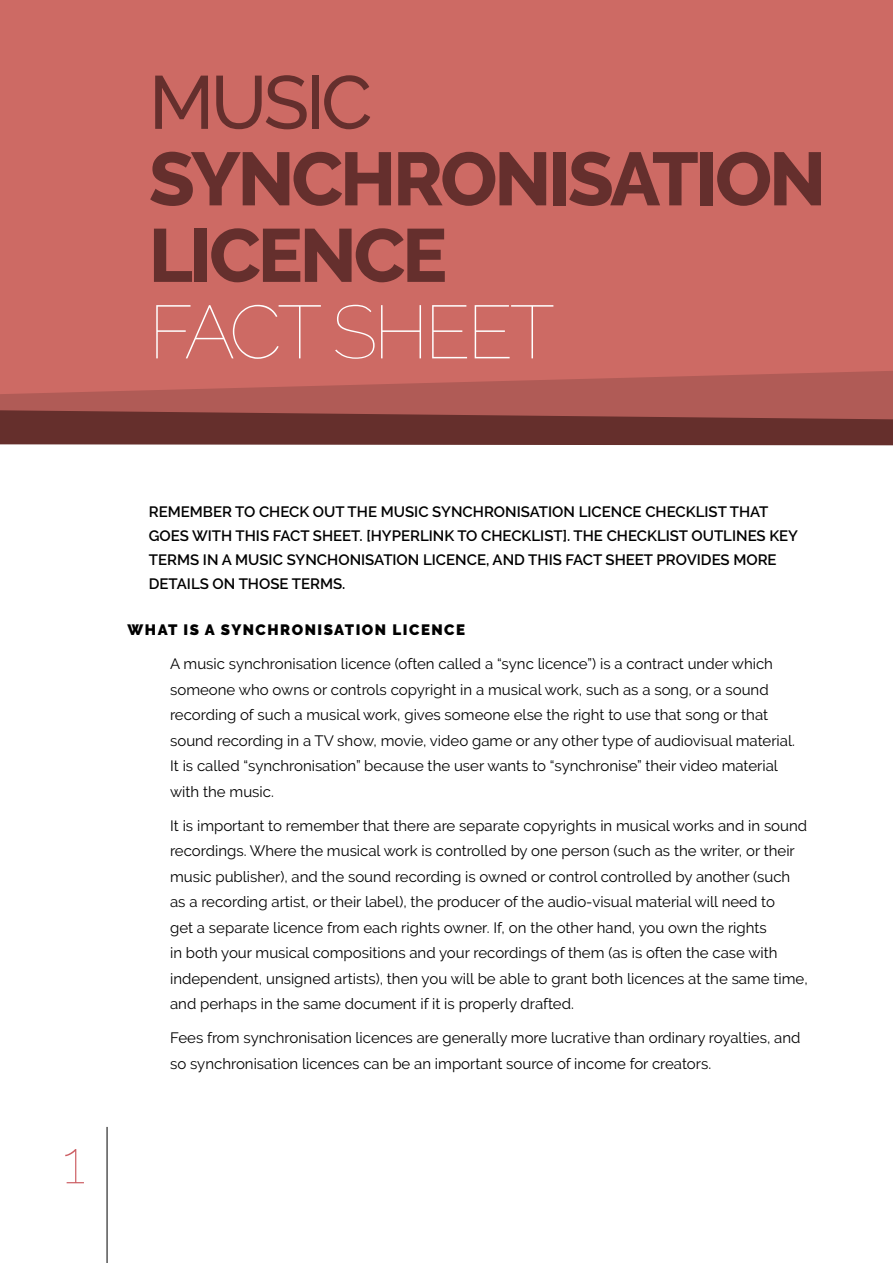
<style>
.page{position:relative;width:893px;height:1263px;background:#fff}
.page>*{position:absolute;margin:0;border:0;box-sizing:border-box;transform-origin:0 0}
.t1{font:800 75px/76.5px "Raleway";letter-spacing:-.04em;color:#652f2d}
.t2{font:100 75px "Raleway";letter-spacing:-.05em;color:#fff}
.t3{font:500 75px "Raleway";letter-spacing:-.05em;color:#652f2d}
.t4{font:100 60px "Raleway";color:#cc5e63}
.t5{font:15px/25.5px "Raleway";color:#000}
.t6{font:600 15px/24px "Raleway";color:#000}
.t7{font:900 15px "Raleway";letter-spacing:.1em;color:#000}
</style>
<div class="page">
<hr style="left:107px;top:1127px;width:1px;height:136px;background:#000">
<div style="left:0;top:420px;width:893px;height:25px;background:#652f2c"></div>
<svg style="left:0;top:394px;width:893px;height:26px;fill:#b05b56"></svg>
<div style="left:0;top:0;width:893px;height:394px;background:#cd6a64"></div>
<h1 class="t3" style="left:149px;top:59px;width:225px">MUSIC</h1>
<h1 class="t1" style="left:149px;top:141px;width:679px">SYNCHRONISATION<br>LICENCE</h1>
<h1 class="t2" style="left:149px;top:288px;width:407px">FACT SHEET</h1>
<h2 class="t4" style="left:63px;top:1127px;width:24px">1</h2>
<p class="t6" style="left:149px;top:499px;width:651px">REMEMBER TO CHECK OUT THE MUSIC SYNCHRONISATION LICENCE CHECKLIST THAT GOES WITH THIS FACT SHEET. [HYPERLINK TO CHECKLIST]. THE CHECKLIST OUTLINES KEY TERMS IN A MUSIC SYNCHONISATION LICENCE, AND THIS FACT SHEET PROVIDES MORE DETAILS ON THOSE TERMS.</p>
<p class="t7" style="left:128px;top:621px;width:339px">WHAT IS A SYNCHRONISATION LICENCE</p>
<p class="t5" style="left:170px;top:651px;width:626px">A music synchronisation licence (often called a “sync licence”) is a contract under which someone who owns or controls copyright in a musical work, such as a song, or a sound recording of such a musical work, gives someone else the right to use that song or that sound recording in a TV show, movie, video game or any other type of audiovisual material.<br>It is called “synchronisation” because the user wants to “synchronise” their video material with the music.</p>
<p class="t5" style="left:170px;top:813px;width:639px">It is important to remember that there are separate copyrights in musical works and in sound recordings. Where the musical work is controlled by one person (such as the writer, or their music publisher), and the sound recording is owned or control controlled by another (such as a recording artist, or their label), the producer of the audio-visual material will need to<br>get a separate licence from each rights owner. If, on the other hand, you own the rights<br>in both your musical compositions and your recordings of them (as is often the case with independent, unsigned artists), then you will be able to grant both licences at the same time, and perhaps in the same document if it is properly drafted.</p>
<p class="t5" style="left:170px;top:1025px;width:632px">Fees from synchronisation licences are generally more lucrative than ordinary royalties, and so synchronisation licences can be an important source of income for creators.</p>
</div>
